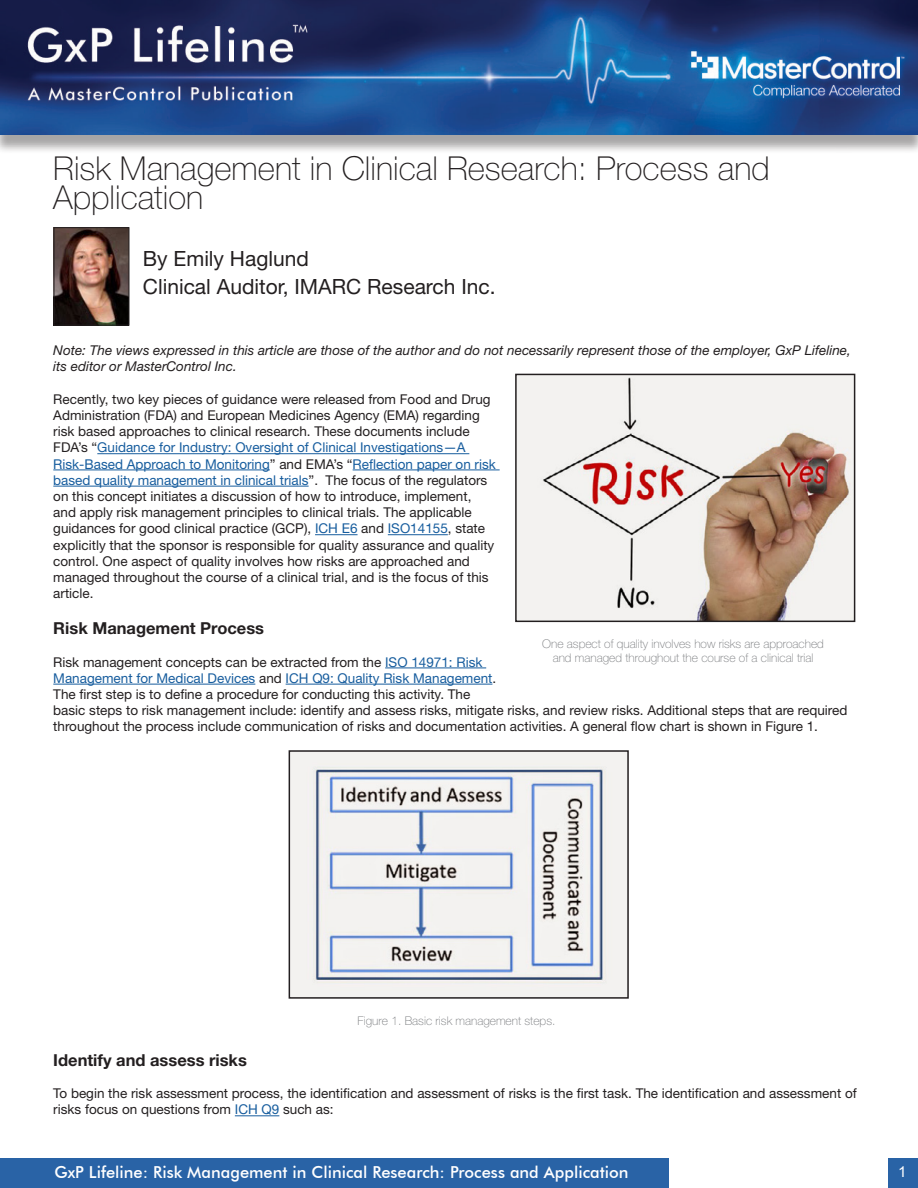
<style>
.page{position:relative;width:918px;height:1188px;background:#fff}
.page>*{position:absolute;margin:0;border:0;box-sizing:border-box;transform-origin:0 0}
.t1{font:100 33px/28.5px "Helvetica Neue LT Std";color:#231f20}
.t2{font:21px "Helvetica Neue LT Std";color:#231f20}
.t3{font:500 16.5px "Futura BT";color:#fff}
.t4{font:700 16.5px "Helvetica Neue LT Std";color:#231f20}
.t5{font:15px "Arial";color:#fff}
.t6{font:13.5px/16.2px "Helvetica Neue LT Std";color:#231f20}
.t7{font:italic 13.5px/16.2px "Helvetica Neue LT Std";color:#231f20}
.t8{font:100 12px "Helvetica Neue LT Std";color:#76787b}
.s1{color:#175d9e}
</style>
<div class="page">
<div style="left:0;top:3px;width:918px;height:151px;background:#231f20;opacity:.4"></div>
<img style="left:0;top:0;width:918px;height:135px">
<div style="left:0;top:1158px;width:669px;height:30px;background:#2963a6"></div>
<div style="left:888px;top:1158px;width:30px;height:30px;background:#2963a6"></div>
<hr style="left:97px;top:453px;width:372px;height:1px;background:#175d9e">
<hr style="left:53px;top:470px;width:217px;height:1px;background:#175d9e">
<hr style="left:353px;top:470px;width:147px;height:1px;background:#175d9e">
<hr style="left:53px;top:486px;width:256px;height:1px;background:#175d9e">
<hr style="left:315px;top:534px;width:43px;height:1px;background:#175d9e">
<hr style="left:388px;top:534px;width:60px;height:1px;background:#175d9e">
<hr style="left:385px;top:668px;width:101px;height:1px;background:#175d9e">
<hr style="left:53px;top:684px;width:202px;height:1px;background:#175d9e">
<hr style="left:286px;top:684px;width:206px;height:1px;background:#175d9e">
<hr style="left:235px;top:1115px;width:44px;height:1px;background:#175d9e">
<img style="left:292px;top:753px;width:334px;height:243px">
<div style="left:289px;top:750px;width:340px;height:249px;border:2px solid #231f20"></div>
<img style="left:56px;top:229px;width:71px;height:95px">
<div style="left:54px;top:227px;width:75px;height:99px;border:1px solid #231f20"></div>
<img style="left:518px;top:377px;width:334px;height:242px">
<div style="left:515px;top:374px;width:340px;height:248px;border:2px solid #231f20"></div>
<p class="t1" style="left:53px;top:154px;width:718px">Risk Management in Clinical Research: Process and<br>Application</p>
<p class="t2" style="left:143px;top:246px;width:168px">By Emily Haglund</p>
<p class="t2" style="left:143px;top:274px;width:354px">Clinical Auditor, IMARC Research Inc.</p>
<p class="t7" style="left:53px;top:342px;width:799px">Note: The views expressed in this article are those of the author and do not necessarily represent those of the employer, GxP Lifeline, its editor or MasterControl Inc.</p>
<p class="t6" style="left:53px;top:391px;width:444px">Recently, two key pieces of guidance were released from Food and Drug Administration (FDA) and European Medicines Agency (EMA) regarding risk based approaches to clinical research. These documents include FDA’s “<span class="s1">Guidance for Industry: Oversight of Clinical Investigations—A Risk-Based Approach to Monitoring</span>” and EMA’s “<span class="s1">Reflection paper on risk based quality management in clinical trials</span>”. The focus of the regulators on this concept initiates a discussion of how to introduce, implement, and apply risk management principles to clinical trials. The applicable guidances for good clinical practice (GCP), <span class="s1">ICH E6</span> and <span class="s1">ISO14155</span>, state explicitly that the sponsor is responsible for quality assurance and quality control. One aspect of quality involves how risks are approached and managed throughout the course of a clinical trial, and is the focus of this article.</p>
<p class="t4" style="left:53px;top:618px;width:212px">Risk Management Process</p>
<p class="t6" style="left:53px;top:653px;width:796px">Risk management concepts can be extracted from the <span class="s1">ISO 14971: Risk<br>Management for Medical Devices</span> and <span class="s1">ICH Q9: Quality Risk Management</span>.<br>The first step is to define a procedure for conducting this activity. The<br>basic steps to risk management include: identify and assess risks, mitigate risks, and review risks. Additional steps that are required throughout the process include communication of risks and documentation activities. A general flow chart is shown in Figure 1.</p>
<p class="t8" style="left:542px;top:637px;width:283px">One aspect of quality involves how risks are approached</p>
<p class="t8" style="left:553px;top:651px;width:262px">and managed throughout the course of a clinical trial</p>
<p class="t8" style="left:358px;top:1014px;width:199px">Figure 1. Basic risk management steps.</p>
<p class="t4" style="left:53px;top:1050px;width:195px">Identify and assess risks</p>
<p class="t6" style="left:53px;top:1085px;width:805px">To begin the risk assessment process, the identification and assessment of risks is the first task. The identification and assessment of risks focus on questions from <span class="s1">ICH Q9</span> such as:</p>
<p class="t3" style="left:54px;top:1162px;width:576px">GxP Lifeline: Risk Management in Clinical Research: Process and Application</p>
<p class="t5" style="left:898px;top:1162px;width:10px">1</p>
</div>
